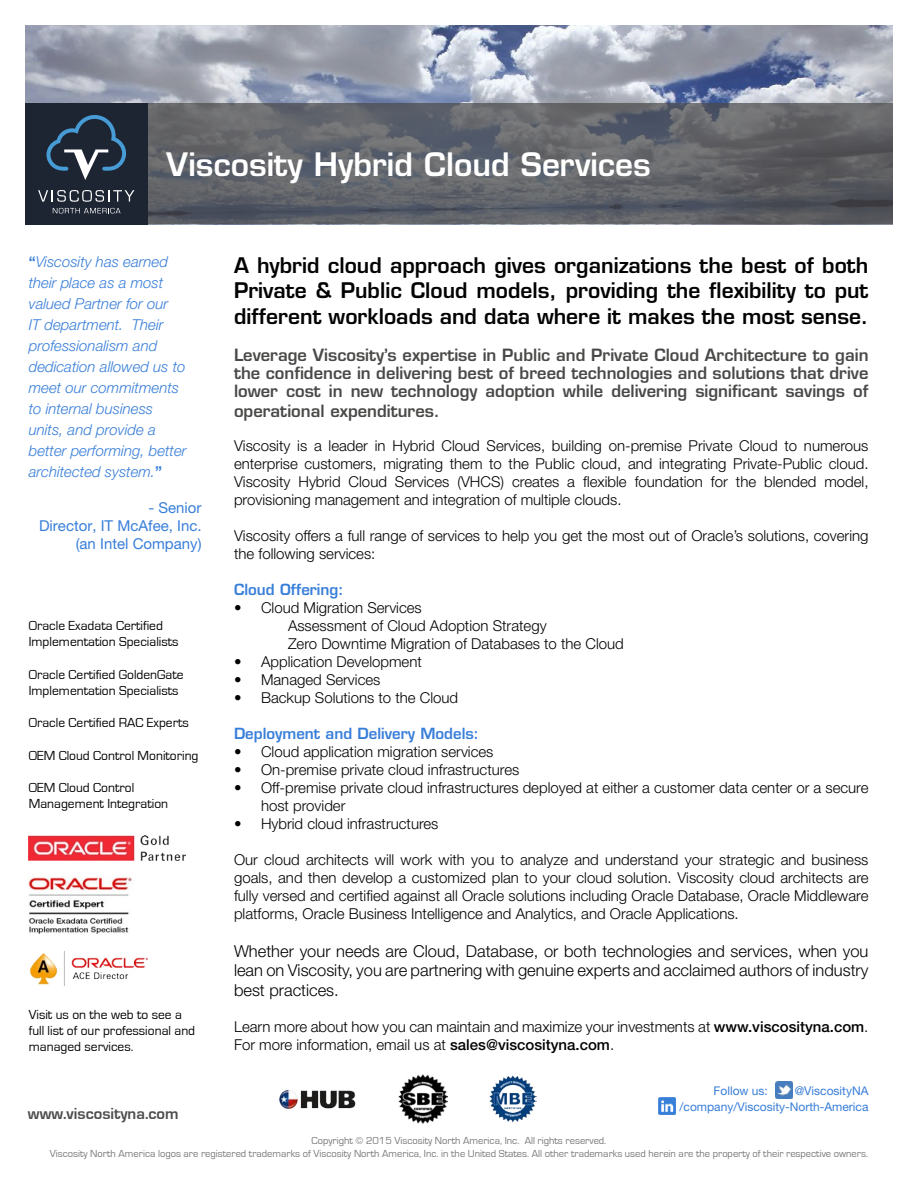
<style>
.page{position:relative;width:918px;height:1188px;background:#fff}
.page>*{position:absolute;margin:0;border:0;box-sizing:border-box;transform-origin:0 0}
.t1{font:600 31.5px "Eurostile";color:#fff}
.t2{font:600 21px/25.2px "Eurostile";color:#020203;text-align:justify}
.t3{font:600 16.5px/18px "Eurostile";color:#4a4948;text-align:justify}
.t4{font:300 16.5px/19.8px "Helvetica Neue LT Pro";color:#020203;text-align:justify}
.t5{font:700 16.5px "Eurostile";color:#4d4d4f}
.t6{font:300 15px/18px "Helvetica Neue LT Pro";color:#020203}
.t7{font:italic 300 15px/21px "Helvetica Neue LT Pro";color:#387ed9}
.t8{font:15px/18px "Helvetica Neue LT Pro";color:#387ed9;text-align:right}
.t9{font:600 15px "Eurostile";color:#387ed9}
.t10{font:13.5px/16.2px "Eurostile";color:#000101}
.t11{font:12px/16.5px "Helvetica Neue LT Pro";color:#387ed9;text-align:right}
.t12{font:10.5px/12.6px "Eurostile";color:#77787b;text-align:center}
.s1{font-weight:700;font-style:normal}
.s2{font-weight:500}
</style>
<div class="page">
<img style="left:25px;top:25px;width:868px;height:200px">
<svg style="left:147px;top:103px;width:746px;height:121px;background:#606268"></svg>
<div style="left:25px;top:103px;width:122px;height:122px;background:#1d2432"></div>
<svg style="left:46px;top:115px;width:80px;height:65px"></svg>
<svg style="left:38px;top:190px;width:96px;height:12px"></svg>
<svg style="left:53px;top:208px;width:68px;height:5px"></svg>
<img style="left:29px;top:951px;width:119px;height:35px">
<img style="left:28px;top:877px;width:104px;height:57px">
<img style="left:28px;top:836px;width:157px;height:24px">
<img style="left:279px;top:1090px;width:77px;height:19px">
<img style="left:489px;top:1075px;width:47px;height:47px">
<img style="left:776px;top:1082px;width:17px;height:17px">
<img style="left:659px;top:1098px;width:17px;height:17px">
<img style="left:399px;top:1075px;width:49px;height:48px">
<h1 class="t1" style="left:166px;top:145px;width:486px">Viscosity Hybrid Cloud Services</h1>
<p class="t7" style="left:29px;top:251px;width:159px"><span class="s1">“</span>Viscosity has earned their place as a most valued Partner for our<br>IT department. Their professionalism and dedication allowed us to meet our commitments to internal business units, and provide a better performing, better architected system.<span class="s1">”</span></p>
<p class="t8" style="left:39px;top:499px;width:164px">- Senior<br>Director, IT McAfee, Inc. (an Intel Company)</p>
<p class="t10" style="left:29px;top:618px;width:151px">Oracle Exadata Certified<br>Implementation Specialists</p>
<p class="t10" style="left:29px;top:667px;width:156px">Oracle Certified GoldenGate<br>Implementation Specialists</p>
<p class="t10" style="left:29px;top:715px;width:162px">Oracle Certified RAC Experts</p>
<p class="t10" style="left:29px;top:748px;width:171px">OEM Cloud Control Monitoring</p>
<p class="t10" style="left:29px;top:780px;width:141px">OEM Cloud Control<br>Management Integration</p>
<p class="t10" style="left:29px;top:1007px;width:168px">Visit us on the web to see a full list of our professional and managed services.</p>
<p class="t5" style="left:28px;top:1104px;width:152px">www.viscosityna.com</p>
<h2 class="t2" style="left:234px;top:253px;width:636px">A hybrid cloud approach gives organizations the best of both Private &amp; Public Cloud models, providing the flexibility to put different workloads and data where it makes the most sense.</h2>
<p class="t3" style="left:234px;top:346px;width:636px">Leverage Viscosity’s expertise in Public and Private Cloud Architecture to gain the confidence in delivering best of breed technologies and solutions that drive lower cost in new technology adoption while delivering significant savings of</p>
<p class="t3" style="left:234px;top:402px;width:207px">operational expenditures.</p>
<p class="t6" style="left:234px;top:436px;width:636px;text-align:justify">Viscosity is a leader in Hybrid Cloud Services, building on-premise Private Cloud to numerous enterprise customers, migrating them to the Public cloud, and integrating Private-Public cloud.<br>Viscosity Hybrid Cloud Services (VHCS) creates a flexible foundation for the blended model, provisioning management and integration of multiple clouds.</p>
<p class="t6" style="left:234px;top:526px;width:636px">Viscosity offers a full range of services to help you get the most out of Oracle’s solutions, covering the following services:</p>
<p class="t9" style="left:234px;top:580px;width:111px">Cloud Offering:</p>
<p class="t6" style="left:288px;top:598px;width:337px;text-indent:-54px">• Cloud Migration Services<br>Assessment of Cloud Adoption Strategy<br>Zero Downtime Migration of Databases to the Cloud</p>
<p class="t6" style="left:234px;top:652px;width:189px">• Application Development</p>
<p class="t6" style="left:234px;top:670px;width:148px">• Managed Services</p>
<p class="t6" style="left:234px;top:688px;width:226px">• Backup Solutions to the Cloud</p>
<p class="t9" style="left:234px;top:724px;width:247px">Deployment and Delivery Models:</p>
<p class="t6" style="left:234px;top:742px;width:261px">• Cloud application migration services</p>
<p class="t6" style="left:234px;top:760px;width:287px">• On-premise private cloud infrastructures</p>
<p class="t6" style="left:261px;top:778px;width:609px;text-indent:-27px">• Off-premise private cloud infrastructures deployed at either a customer data center or a secure host provider</p>
<p class="t6" style="left:234px;top:814px;width:206px">• Hybrid cloud infrastructures</p>
<p class="t6" style="left:234px;top:850px;width:636px;text-align:justify">Our cloud architects will work with you to analyze and understand your strategic and business goals, and then develop a customized plan to your cloud solution. Viscosity cloud architects are fully versed and certified against all Oracle solutions including Oracle Database, Oracle Middleware platforms, Oracle Business Intelligence and Analytics, and Oracle Applications.</p>
<p class="t4" style="left:234px;top:941px;width:636px">Whether your needs are Cloud, Database, or both technologies and services, when you lean on Viscosity, you are partnering with genuine experts and acclaimed authors of industry best practices.</p>
<p class="t6" style="left:234px;top:1018px;width:636px">Learn more about how you can maintain and maximize your investments at <span class="s2">www.viscosityna.com</span>.<br>For more information, email us at <span class="s2">sales@viscosityna.com</span>.</p>
<p class="t11" style="left:680px;top:1082px;width:190px">@ViscosityNA /company/Viscosity-North-America</p>
<p class="t11" style="left:714px;top:1082px;width:56px">Follow us:</p>
<p class="t12" style="left:50px;top:1135px;width:820px">Copyright © 2015 Viscosity North America, Inc. All rights reserved.<br>Viscosity North America logos are registered trademarks of Viscosity North America, Inc. in the United States. All other trademarks used herein are the property of their respective owners.</p>
</div>
